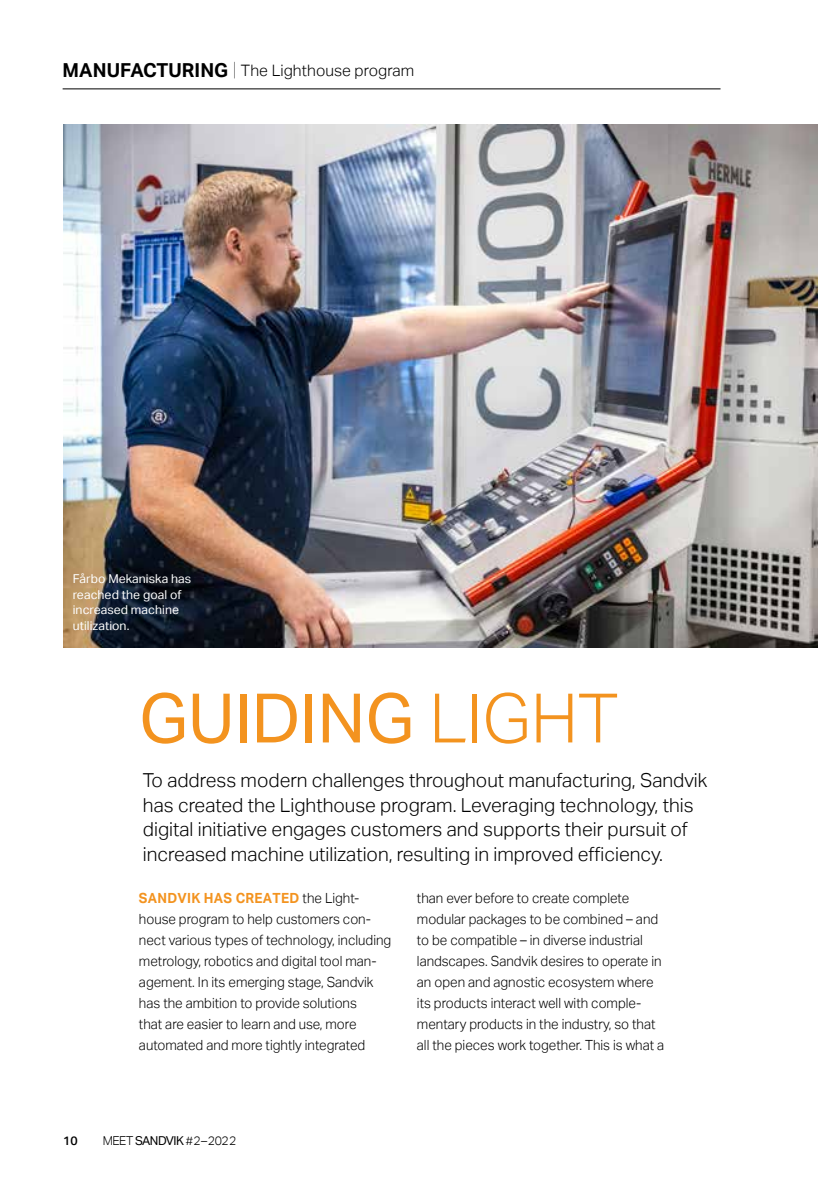
<style>
.page{position:relative;width:819px;height:1186px;background:#fff}
.page>*{position:absolute;margin:0;border:0;box-sizing:border-box;transform-origin:0 0}
.t1{font:68.25px "Aktiv Grotesk";color:#f3931f}
.t2{font:300 19.25px/24.5px "Aktiv Grotesk";color:#000}
.t3{font:300 15.75px "Aktiv Grotesk";letter-spacing:.005em;color:#000}
.t4{font:300 14px/21px "Aktiv Grotesk";color:#000;scale:.96 1}
.t5{font:12.25px/15.8px "Aktiv Grotesk";letter-spacing:.005em;color:#fff}
.t6{font:12.25px "Aktiv Grotesk";letter-spacing:-.04em;color:#000}
.t7{font:500 12.25px "Aktiv Grotesk";color:#000}
.s1{font-weight:700;font-size:19.25px}
.s2{font-weight:100;font-size:19.25px}
.s3{font-weight:300}
.s4{font-weight:700;color:#f3931f}
</style>
<div class="page">
<hr style="left:63px;top:89px;width:657px;height:1px;background:#000">
<img style="left:63px;top:125px;width:754px;height:522px">
<p class="t3" style="left:63px;top:61px;width:353px"><span class="s1">MANUFACTURING</span> <span class="s2">|</span> The Lighthouse program</p>
<p class="t5" style="left:73px;top:571px;width:120px">Fårbo Mekaniska has reached the goal of increased machine utilization.</p>
<h1 class="t1" style="left:139px;top:679px;width:480px">GUIDING <span class="s3">LIGHT</span></h1>
<p class="t2" style="left:143px;top:768px;width:566px">To address modern challenges throughout manufacturing, Sandvik has created the Lighthouse program. Leveraging technology, this digital initiative engages customers and supports their pursuit of increased machine utilization, resulting in improved efficiency.</p>
<p class="t4" style="left:139px;top:888px;width:264px"><span class="s4">SANDVIK HAS CREATED</span> the Light&shy;house program to help customers con&shy;nect various types of technology, including metrology, robotics and digital tool man&shy;agement. In its emerging stage, Sandvik has the ambition to provide solutions<br>that are easier to learn and use, more automated and more tightly integrated</p>
<p class="t4" style="left:417px;top:888px;width:259px">than ever before to create complete modular packages to be combined – and to be compatible – in diverse industrial landscapes. Sandvik desires to operate in an open and agnostic ecosystem where its products interact well with comple&shy;mentary products in the industry, so that all the pieces work together. This is what a</p>
<p class="t7" style="left:63px;top:1133px;width:16px">10</p>
<p class="t6" style="left:103px;top:1133px;width:135px"><span class="s3">MEET</span> SANDVIK <span class="s3">#</span><span class="s3">2–2022</span></p>
</div>
